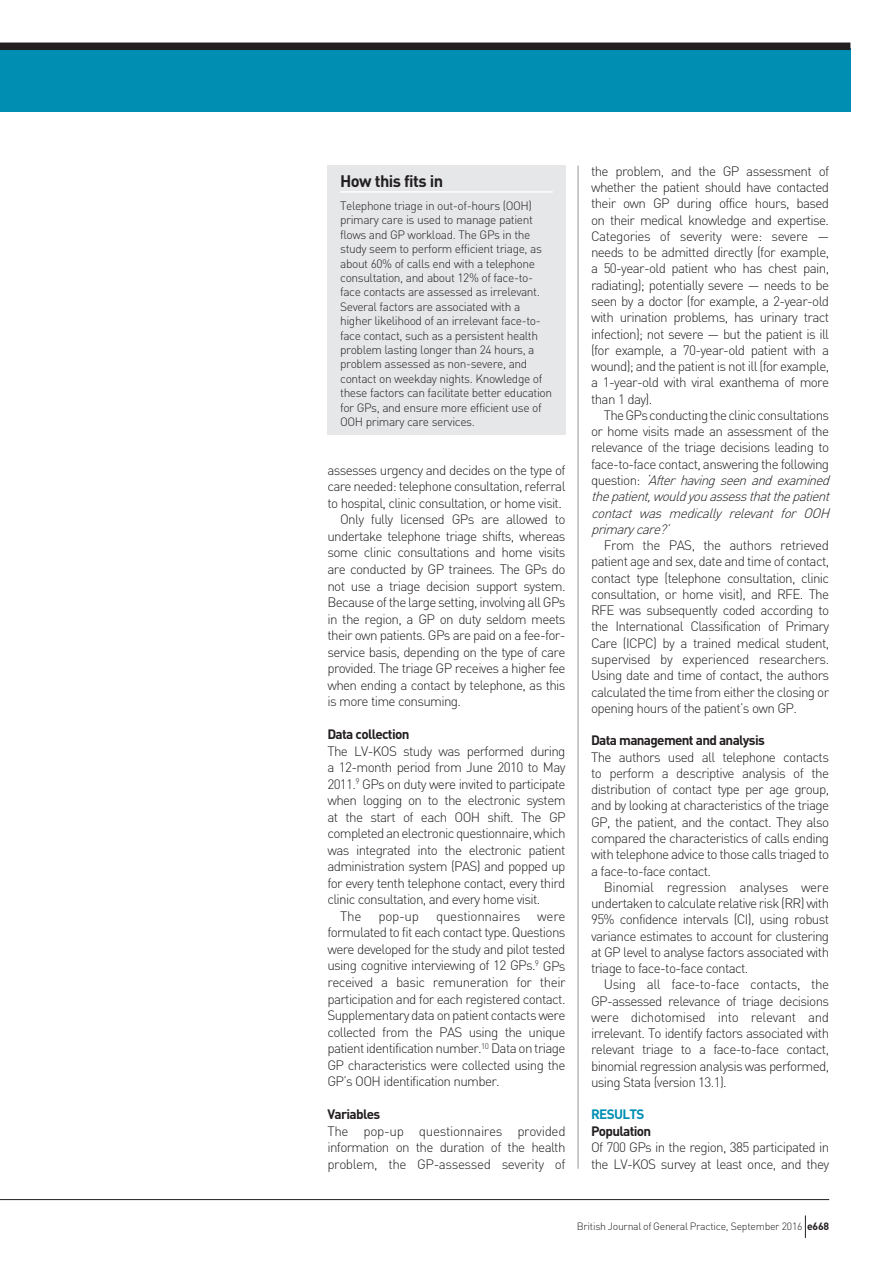
<style>
.page{position:relative;width:893px;height:1263px;background:#fff}
.page>*{position:absolute;margin:0;border:0;box-sizing:border-box;transform-origin:0 0}
.t1{font:700 16.5px "DIN";letter-spacing:-.035em;color:#231f20}
.t2{font:300 13.5px/16.2px "DIN";letter-spacing:-.05em;color:#231f20;text-align:justify}
.t3{font:700 13.5px "DIN";letter-spacing:-.05em;color:#231f20}
.t4{font:700 13.5px "DIN";letter-spacing:-.05em;color:#008fb3}
.t5{font:300 12px/14.4px "DIN";letter-spacing:-.035em;color:#231f20}
.t6{font:300 10.5px "DIN";letter-spacing:-.025em;color:#231f20}
.s1{font-style:italic}
.s2{font-weight:700}
</style>
<div class="page">
<hr style="left:578px;top:166px;width:1px;height:1003px;background:#939598">
<div style="left:327px;top:165px;width:239px;height:269px;background:#e6e7e9"></div>
<hr style="left:340px;top:191px;width:213px;height:2px;background:#fff">
<div style="left:0;top:48px;width:850px;height:63px;background:#008fb3"></div>
<div style="left:0;top:43px;width:850px;height:7px;background:#231f20"></div>
<hr style="left:0;top:1199px;width:829px;height:1px;background:#231f20">
<svg style="left:805px;top:1215px;width:1px;height:23px"></svg>
<p class="t1" style="left:340px;top:170px;width:105px">How this fits in</p>
<p class="t5" style="left:340px;top:198px;width:214px">Telephone triage in out-of-hours (OOH) primary care is used to manage patient flows and GP workload. The GPs in the study seem to perform efficient triage, as about 60% of calls end with a telephone consultation, and about 12% of face-to&shy;face contacts are assessed as irrelevant.<br>Several factors are associated with a higher likelihood of an irrelevant face-to&shy;face contact, such as a persistent health problem lasting longer than 24 hours, a problem assessed as non-severe, and contact on weekday nights. Knowledge of these factors can facilitate better education for GPs, and ensure more efficient use of OOH primary care services.</p>
<p class="t2" style="left:327px;top:462px;width:240px">assesses urgency and decides on the type of</p>
<p class="t2" style="left:327px;top:478px;width:240px">care needed: telephone consultation, referral</p>
<p class="t2" style="left:327px;top:495px;width:236px">to hospital, clinic consultation, or home visit.</p>
<p class="t2" style="left:340px;top:511px;width:227px">Only fully licensed GPs are allowed to</p>
<p class="t2" style="left:327px;top:528px;width:240px">undertake telephone triage shifts, whereas</p>
<p class="t2" style="left:327px;top:544px;width:240px">some clinic consultations and home visits</p>
<p class="t2" style="left:327px;top:561px;width:240px">are conducted by GP trainees. The GPs do</p>
<p class="t2" style="left:327px;top:577px;width:240px">not use a triage decision support system.</p>
<p class="t2" style="left:327px;top:594px;width:240px">Because of the large setting, involving all GPs</p>
<p class="t2" style="left:327px;top:610px;width:240px">in the region, a GP on duty seldom meets</p>
<p class="t2" style="left:327px;top:627px;width:240px">their own patients. GPs are paid on a fee-for-</p>
<p class="t2" style="left:327px;top:643px;width:240px">service basis, depending on the type of care</p>
<p class="t2" style="left:327px;top:660px;width:240px">provided. The triage GP receives a higher fee</p>
<p class="t2" style="left:327px;top:676px;width:240px">when ending a contact by telephone, as this</p>
<p class="t2" style="left:327px;top:693px;width:135px">is more time consuming.</p>
<p class="t3" style="left:327px;top:725px;width:84px">Data collection</p>
<p class="t2" style="left:327px;top:742px;width:240px">The LV-KOS study was performed during a 12-month period from June 2010 to May 2011.<sup>9</sup> GPs on duty were invited to participate when logging on to the electronic system at the start of each OOH shift. The GP completed an electronic questionnaire, which was integrated into the electronic patient administration system (PAS) and popped up for every tenth telephone contact, every third clinic consultation, and every home visit.</p>
<p class="t2" style="left:327px;top:908px;width:240px;text-indent:13px">The pop-up questionnaires were formulated to fit each contact type. Questions were developed for the study and pilot tested using cognitive interviewing of 12 GPs.<sup>9</sup> GPs received a basic remuneration for their participation and for each registered contact.<br>Supplementary data on patient contacts were collected from the PAS using the unique patient identification number.<sup>10</sup> Data on triage GP characteristics were collected using the GP’s OOH identification number.</p>
<p class="t3" style="left:327px;top:1105px;width:54px">Variables</p>
<p class="t2" style="left:327px;top:1122px;width:240px">The pop-up questionnaires provided information on the duration of the health problem, the GP-assessed severity of</p>
<p class="t2" style="left:591px;top:163px;width:240px">the problem, and the GP assessment of whether the patient should have contacted their own GP during office hours, based on their medical knowledge and expertise.<br>Categories of severity were: severe — needs to be admitted directly (for example, a 50-year-old patient who has chest pain, radiating); potentially severe — needs to be seen by a doctor (for example, a 2-year-old with urination problems, has urinary tract infection); not severe — but the patient is ill (for example, a 70-year-old patient with a wound); and the patient is not ill (for example, a 1-year-old with viral exanthema of more than 1 day).</p>
<p class="t2" style="left:591px;top:407px;width:244px;text-align:left;text-indent:13px">The GPs conducting the clinic consultations or home visits made an assessment of the relevance of the triage decisions leading to face-to-face contact, answering the following q u e s t i o n : <span class="s1">‘Afterhavingseenandexamined thepatient,wouldyouassessthatthepatient contact was medically relevant for OOH primarycare?’</span></p>
<p class="t2" style="left:591px;top:537px;width:240px;text-indent:13px">From the PAS, the authors retrieved patient age and sex, date and time of contact, contact type (telephone consultation, clinic consultation, or home visit), and RFE. The RFE was subsequently coded according to the International Classification of Primary Care (ICPC) by a trained medical student, supervised by experienced researchers.<br>Using date and time of contact, the authors calculated the time from either the closing or opening hours of the patient’s own GP.</p>
<p class="t3" style="left:591px;top:732px;width:175px">Data management and analysis</p>
<p class="t2" style="left:591px;top:748px;width:240px">The authors used all telephone contacts to perform a descriptive analysis of the distribution of contact type per age group, and by looking at characteristics of the triage GP, the patient, and the contact. They also compared the characteristics of calls ending with telephone advice to those calls triaged to a face-to-face contact.</p>
<p class="t2" style="left:591px;top:879px;width:240px;text-indent:13px">Binomial regression analyses were undertaken to calculate relative risk (RR) with 95% confidence intervals (CI), using robust variance estimates to account for clustering at GP level to analyse factors associated with triage to face-to-face contact.</p>
<p class="t2" style="left:591px;top:976px;width:240px;text-indent:13px">Using all face-to-face contacts, the GP-assessed relevance of triage decisions were dichotomised into relevant and irrelevant. To identify factors associated with relevant triage to a face-to-face contact, binomial regression analysis was performed, using Stata (version 13.1).</p>
<p class="t4" style="left:591px;top:1105px;width:55px">RESULTS</p>
<p class="t3" style="left:591px;top:1122px;width:62px">Population</p>
<p class="t2" style="left:591px;top:1139px;width:240px">Of 700 GPs in the region, 385 participated in the LV-KOS survey at least once, and they</p>
<p class="t6" style="left:577px;top:1219px;width:254px">British Journal of General Practice, September 2016 <span class="s2">e668</span></p>
</div>
